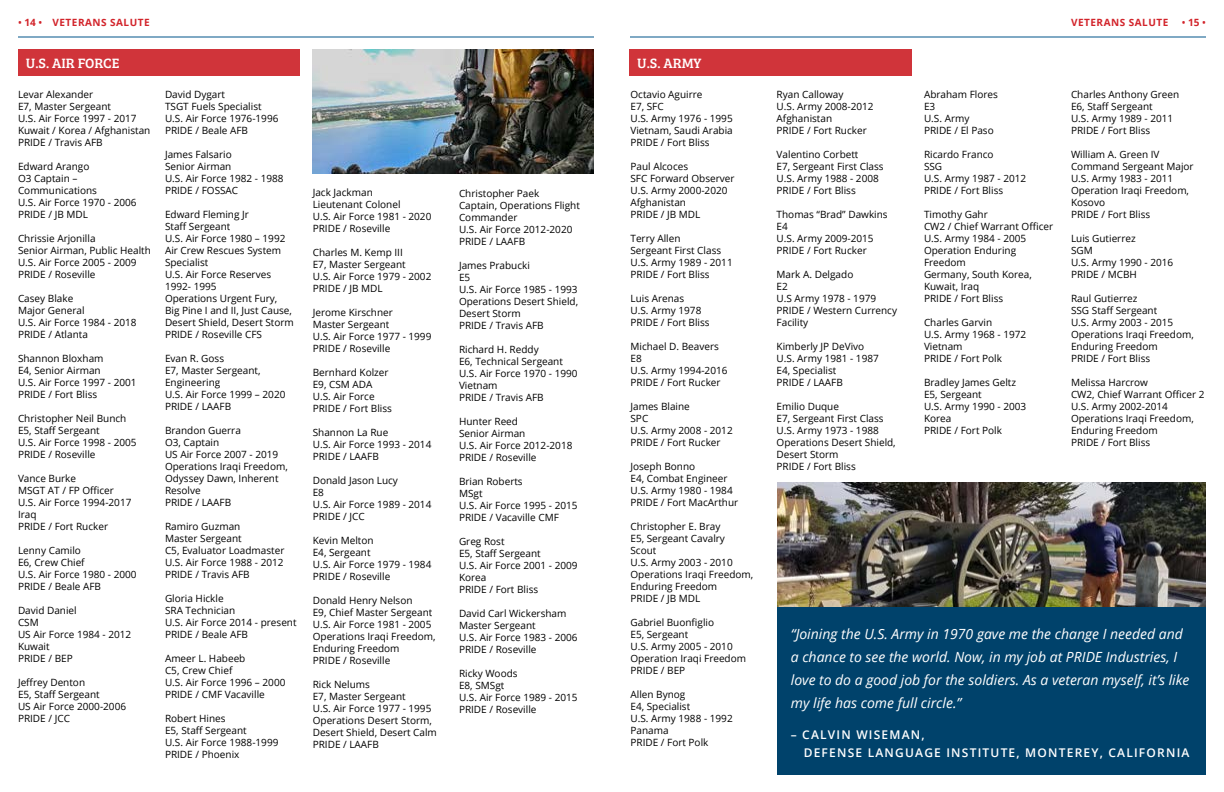
<style>
.page{position:relative;width:1224px;height:792px;background:#fff}
.page>*{position:absolute;margin:0;border:0;box-sizing:border-box;transform-origin:0 0}
.t1{font:italic 14px/23px "Open Sans";color:#fff}
.t2{font:14px "Bree Serif";color:#fff}
.t3{font:600 12px/18px "Open Sans";letter-spacing:.1em;color:#fff}
.t4{font:10px/12px "Open Sans";color:#000}
.t5{font:700 10px "Open Sans";letter-spacing:.05em;color:#d2232a}
.t6{font:600 10px "Open Sans";color:#d2232a}
.s1{font-weight:600}
.s2{font-weight:700}
</style>
<div class="page">
<div style="left:18px;top:49px;width:282px;height:27px;background:#d0343a"></div>
<div style="left:630px;top:49px;width:282px;height:27px;background:#d0343a"></div>
<img style="left:313px;top:49px;width:281px;height:125px">
<div style="left:777px;top:482px;width:429px;height:293px;background:#00426b"></div>
<img style="left:777px;top:482px;width:429px;height:124px">
<hr style="left:18px;top:37px;width:576px;height:1px;background:#00548a">
<hr style="left:630px;top:37px;width:576px;height:1px;background:#00548a">
<p class="t5" style="left:18px;top:15px;width:133px"><span class="s1">•</span> 14 <span class="s1">•</span> VETERANS SALUTE</p>
<p class="t5" style="left:1071px;top:15px;width:99px">VETERANS SALUTE</p>
<p class="t6" style="left:1182px;top:15px;width:26px">• <span class="s2">15</span> •</p>
<h1 class="t2" style="left:26px;top:52px;width:95px">U.S. AIR FORCE</h1>
<h1 class="t2" style="left:637px;top:52px;width:66px">U.S. ARMY</h1>
<p class="t4" style="left:630px;top:88px;width:104px">Octavio Aguirre<br>E7, SFC<br>U.S. Army 1976 - 1995<br>Vietnam, Saudi Arabia<br>PRIDE / Fort Bliss</p>
<p class="t4" style="left:630px;top:160px;width:106px">Paul Alcoces<br>SFC Forward Observer<br>U.S. Army 2000-2020<br>Afghanistan<br>PRIDE / JB MDL</p>
<p class="t4" style="left:630px;top:232px;width:104px">Terry Allen<br>Sergeant First Class<br>U.S. Army 1989 - 2011<br>PRIDE / Fort Bliss</p>
<p class="t4" style="left:630px;top:292px;width:81px">Luis Arenas<br>U.S. Army 1978<br>PRIDE / Fort Bliss</p>
<p class="t4" style="left:630px;top:340px;width:99px">Michael D. Beavers<br>E8<br>U.S. Army 1994-2016<br>PRIDE / Fort Rucker</p>
<p class="t4" style="left:630px;top:400px;width:104px">James Blaine<br>SPC<br>U.S. Army 2008 - 2012<br>PRIDE / Fort Rucker</p>
<p class="t4" style="left:630px;top:460px;width:109px">Joseph Bonno<br>E4, Combat Engineer<br>U.S. Army 1980 - 1984<br>PRIDE / Fort MacArthur</p>
<p class="t4" style="left:630px;top:520px;width:124px">Christopher E. Bray<br>E5, Sergeant Cavalry<br>Scout<br>U.S. Army 2003 - 2010<br>Operations Iraqi Freedom,<br>Enduring Freedom<br>PRIDE / JB MDL</p>
<p class="t4" style="left:630px;top:616px;width:117px">Gabriel Buonfiglio<br>E5, Sergeant<br>U.S. Army 2005 - 2010<br>Operation Iraqi Freedom<br>PRIDE / BEP</p>
<p class="t4" style="left:630px;top:688px;width:104px">Allen Bynog<br>E4, Specialist<br>U.S. Army 1988 - 1992<br>Panama<br>PRIDE / Fort Polk</p>
<p class="t4" style="left:18px;top:88px;width:134px">Levar Alexander<br>E7, Master Sergeant<br>U.S. Air Force 1997 - 2017<br>Kuwait / Korea / Afghanistan<br>PRIDE / Travis AFB</p>
<p class="t4" style="left:18px;top:160px;width:120px">Edward Arango<br>O3 Captain –<br>Communications<br>U.S. Air Force 1970 - 2006<br>PRIDE / JB MDL</p>
<p class="t4" style="left:18px;top:232px;width:134px">Chrissie Arjonilla<br>Senior Airman, Public Health<br>U.S. Air Force 2005 - 2009<br>PRIDE / Roseville</p>
<p class="t4" style="left:18px;top:292px;width:120px">Casey Blake<br>Major General<br>U.S. Air Force 1984 - 2018<br>PRIDE / Atlanta</p>
<p class="t4" style="left:18px;top:352px;width:120px">Shannon Bloxham<br>E4, Senior Airman<br>U.S. Air Force 1997 - 2001<br>PRIDE / Fort Bliss</p>
<p class="t4" style="left:18px;top:412px;width:120px">Christopher Neil Bunch<br>E5, Staff Sergeant<br>U.S. Air Force 1998 - 2005<br>PRIDE / Roseville</p>
<p class="t4" style="left:18px;top:472px;width:115px">Vance Burke<br>MSGT AT / FP Officer<br>U.S. Air Force 1994-2017<br>Iraq<br>PRIDE / Fort Rucker</p>
<p class="t4" style="left:18px;top:544px;width:120px">Lenny Camilo<br>E6, Crew Chief<br>U.S. Air Force 1980 - 2000<br>PRIDE / Beale AFB</p>
<p class="t4" style="left:18px;top:604px;width:115px">David Daniel<br>CSM<br>US Air Force 1984 - 2012<br>Kuwait<br>PRIDE / BEP</p>
<p class="t4" style="left:18px;top:676px;width:110px">Jeffrey Denton<br>E5, Staff Sergeant<br>US Air Force 2000-2006<br>PRIDE / JCC</p>
<p class="t4" style="left:165px;top:88px;width:115px">David Dygart<br>TSGT Fuels Specialist<br>U.S. Air Force 1976-1996<br>PRIDE / Beale AFB</p>
<p class="t4" style="left:165px;top:148px;width:120px">James Falsario<br>Senior Airman<br>U.S. Air Force 1982 - 1988<br>PRIDE / FOSSAC</p>
<p class="t4" style="left:165px;top:208px;width:130px">Edward Fleming Jr<br>Staff Sergeant<br>U.S. Air Force 1980 – 1992<br>Air Crew Rescues System<br>Specialist<br>U.S. Air Force Reserves<br>1992- 1995<br>Operations Urgent Fury,<br>Big Pine I and II, Just Cause,<br>Desert Shield, Desert Storm<br>PRIDE / Roseville CFS</p>
<p class="t4" style="left:165px;top:352px;width:122px">Evan R. Goss<br>E7, Master Sergeant,<br>Engineering<br>U.S. Air Force 1999 – 2020<br>PRIDE / LAAFB</p>
<p class="t4" style="left:165px;top:424px;width:124px">Brandon Guerra<br>O3, Captain<br>US Air Force 2007 - 2019<br>Operations Iraqi Freedom,<br>Odyssey Dawn, Inherent<br>Resolve<br>PRIDE / LAAFB</p>
<p class="t4" style="left:165px;top:520px;width:121px">Ramiro Guzman<br>Master Sergeant<br>C5, Evaluator Loadmaster<br>U.S. Air Force 1988 - 2012<br>PRIDE / Travis AFB</p>
<p class="t4" style="left:165px;top:592px;width:133px">Gloria Hickle<br>SRA Technician<br>U.S. Air Force 2014 - present<br>PRIDE / Beale AFB</p>
<p class="t4" style="left:165px;top:652px;width:122px">Ameer L. Habeeb<br>C5, Crew Chief<br>U.S. Air Force 1996 – 2000<br>PRIDE / CMF Vacaville</p>
<p class="t4" style="left:165px;top:712px;width:115px">Robert Hines<br>E5, Staff Sergeant<br>U.S. Air Force 1988-1999<br>PRIDE / Phoenix</p>
<p class="t4" style="left:313px;top:186px;width:120px">Jack Jackman<br>Lieutenant Colonel<br>U.S. Air Force 1981 - 2020<br>PRIDE / Roseville</p>
<p class="t4" style="left:313px;top:246px;width:120px">Charles M. Kemp III<br>E7, Master Sergeant<br>U.S. Air Force 1979 - 2002<br>PRIDE / JB MDL</p>
<p class="t4" style="left:313px;top:306px;width:120px">Jerome Kirschner<br>Master Sergeant<br>U.S. Air Force 1977 - 1999<br>PRIDE / Roseville</p>
<p class="t4" style="left:313px;top:366px;width:81px">Bernhard Kolzer<br>E9, CSM ADA<br>U.S. Air Force<br>PRIDE / Fort Bliss</p>
<p class="t4" style="left:313px;top:426px;width:120px">Shannon La Rue<br>U.S. Air Force 1993 - 2014<br>PRIDE / LAAFB</p>
<p class="t4" style="left:313px;top:474px;width:120px">Donald Jason Lucy<br>E8<br>U.S. Air Force 1989 - 2014<br>PRIDE / JCC</p>
<p class="t4" style="left:313px;top:534px;width:120px">Kevin Melton<br>E4, Sergeant<br>U.S. Air Force 1979 - 1984<br>PRIDE / Roseville</p>
<p class="t4" style="left:313px;top:594px;width:124px">Donald Henry Nelson<br>E9, Chief Master Sergeant<br>U.S. Air Force 1981 - 2005<br>Operations Iraqi Freedom,<br>Enduring Freedom<br>PRIDE / Roseville</p>
<p class="t4" style="left:313px;top:678px;width:126px">Rick Nelums<br>E7, Master Sergeant<br>U.S. Air Force 1977 - 1995<br>Operations Desert Storm,<br>Desert Shield, Desert Calm<br>PRIDE / LAAFB</p>
<p class="t4" style="left:459px;top:187px;width:122px">Christopher Paek<br>Captain, Operations Flight<br>Commander<br>U.S. Air Force 2012-2020<br>PRIDE / LAAFB</p>
<p class="t4" style="left:459px;top:259px;width:121px">James Prabucki<br>E5<br>U.S. Air Force 1985 - 1993<br>Operations Desert Shield,<br>Desert Storm<br>PRIDE / Travis AFB</p>
<p class="t4" style="left:459px;top:343px;width:120px">Richard H. Reddy<br>E6, Technical Sergeant<br>U.S. Air Force 1970 - 1990<br>Vietnam<br>PRIDE / Travis AFB</p>
<p class="t4" style="left:459px;top:415px;width:115px">Hunter Reed<br>Senior Airman<br>U.S. Air Force 2012-2018<br>PRIDE / Roseville</p>
<p class="t4" style="left:459px;top:475px;width:120px">Brian Roberts<br>MSgt<br>U.S. Air Force 1995 - 2015<br>PRIDE / Vacaville CMF</p>
<p class="t4" style="left:459px;top:535px;width:120px">Greg Rost<br>E5, Staff Sergeant<br>U.S. Air Force 2001 - 2009<br>Korea<br>PRIDE / Fort Bliss</p>
<p class="t4" style="left:459px;top:607px;width:120px">David Carl Wickersham<br>Master Sergeant<br>U.S. Air Force 1983 - 2006<br>PRIDE / Roseville</p>
<p class="t4" style="left:459px;top:667px;width:120px">Ricky Woods<br>E8, SMSgt<br>U.S. Air Force 1989 - 2015<br>PRIDE / Roseville</p>
<p class="t4" style="left:777px;top:88px;width:99px">Ryan Calloway<br>U.S. Army 2008-2012<br>Afghanistan<br>PRIDE / Fort Rucker</p>
<p class="t4" style="left:777px;top:148px;width:109px">Valentino Corbett<br>E7, Sergeant First Class<br>U.S. Army 1988 - 2008<br>PRIDE / Fort Bliss</p>
<p class="t4" style="left:777px;top:208px;width:113px">Thomas “Brad” Dawkins<br>E4<br>U.S. Army 2009-2015<br>PRIDE / Fort Rucker</p>
<p class="t4" style="left:777px;top:268px;width:122px">Mark A. Delgado<br>E2<br>U.S Army 1978 - 1979<br>PRIDE / Western Currency<br>Facility</p>
<p class="t4" style="left:777px;top:340px;width:104px">Kimberly JP DeVivo<br>U.S. Army 1981 - 1987<br>E4, Specialist<br>PRIDE / LAAFB</p>
<p class="t4" style="left:777px;top:400px;width:121px">Emilio Duque<br>E7, Sergeant First Class<br>U.S. Army 1973 - 1988<br>Operations Desert Shield,<br>Desert Storm<br>PRIDE / Fort Bliss</p>
<p class="t4" style="left:924px;top:88px;width:75px">Abraham Flores<br>E3<br>U.S. Army<br>PRIDE / El Paso</p>
<p class="t4" style="left:924px;top:148px;width:104px">Ricardo Franco<br>SSG<br>U.S. Army 1987 - 2012<br>PRIDE / Fort Bliss</p>
<p class="t4" style="left:924px;top:208px;width:131px">Timothy Gahr<br>CW2 / Chief Warrant Officer<br>U.S. Army 1984 - 2005<br>Operation Enduring<br>Freedom<br>Germany, South Korea,<br>Kuwait, Iraq<br>PRIDE / Fort Bliss</p>
<p class="t4" style="left:924px;top:316px;width:104px">Charles Garvin<br>U.S. Army 1968 - 1972<br>Vietnam<br>PRIDE / Fort Polk</p>
<p class="t4" style="left:924px;top:376px;width:104px">Bradley James Geltz<br>E5, Sergeant<br>U.S. Army 1990 - 2003<br>Korea<br>PRIDE / Fort Polk</p>
<p class="t4" style="left:1071px;top:88px;width:110px">Charles Anthony Green<br>E6, Staff Sergeant<br>U.S. Army 1989 - 2011<br>PRIDE / Fort Bliss</p>
<p class="t4" style="left:1071px;top:148px;width:124px">William A. Green IV<br>Command Sergeant Major<br>U.S. Army 1983 - 2011<br>Operation Iraqi Freedom,<br>Kosovo<br>PRIDE / Fort Bliss</p>
<p class="t4" style="left:1071px;top:232px;width:104px">Luis Gutierrez<br>SGM<br>U.S. Army 1990 - 2016<br>PRIDE / MCBH</p>
<p class="t4" style="left:1071px;top:292px;width:124px">Raul Gutierrez<br>SSG Staff Sergeant<br>U.S. Army 2003 - 2015<br>Operations Iraqi Freedom,<br>Enduring Freedom<br>PRIDE / Fort Bliss</p>
<p class="t4" style="left:1071px;top:376px;width:135px">Melissa Harcrow<br>CW2, Chief Warrant Officer 2<br>U.S. Army 2002-2014<br>Operations Iraqi Freedom,<br>Enduring Freedom<br>PRIDE / Fort Bliss</p>
<h1 class="t1" style="left:791px;top:622px;width:400px">“Joining the U.S. Army in 1970 gave me the change I needed and a chance to see the world. Now, in my job at PRIDE Industries, I love to do a good job for the soldiers. As a veteran myself, it’s like my life has come full circle.”</h1>
<p class="t3" style="left:804px;top:726px;width:387px;text-indent:-13px">– CALVIN WISEMAN,<br>DEFENSE LANGUAGE INSTITUTE, MONTEREY, CALIFORNIA</p>
</div>
